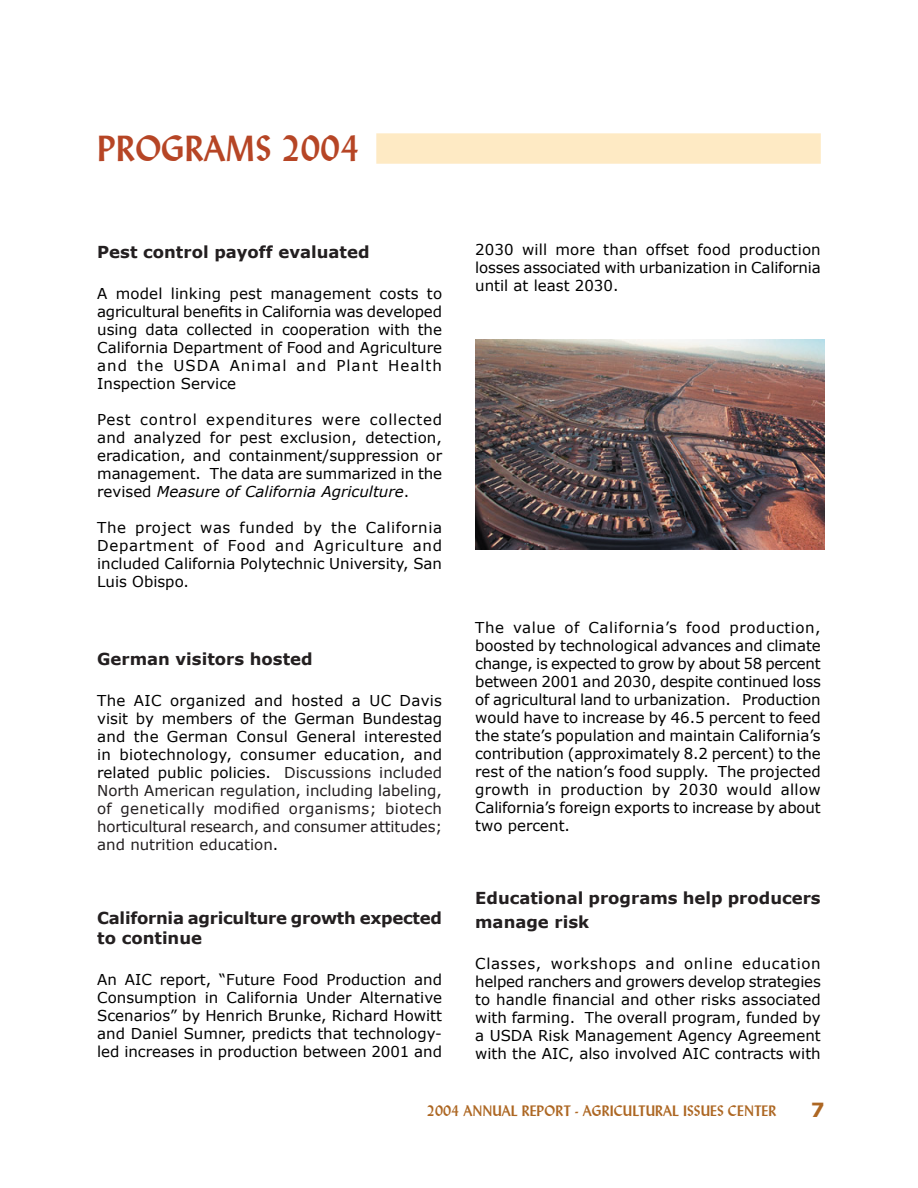
<style>
.page{position:relative;width:918px;height:1188px;background:#fff}
.page>*{position:absolute;margin:0;border:0;box-sizing:border-box;transform-origin:0 0}
.t1{font:700 36px "Lydian BT";color:#b64525}
.t2{font:700 19.5px "Verdana";color:#ad6723}
.t3{font:700 16.5px/19.8px "Verdana";color:#231f20}
.t4{font:15px/18px "Verdana";color:#000;text-align:justify}
.t5{font:15px/18px "Verdana";letter-spacing:-.01em;color:#231f20;text-align:justify}
.t6{font:700 15px "Lydian BT";color:#ad6723}
.s1{font-style:italic}
.s2{color:#000}
</style>
<div class="page">
<img style="left:476px;top:339px;width:349px;height:210px">
<div style="left:377px;top:134px;width:443px;height:29px;background:#feeac4"></div>
<div style="left:376px;top:133px;width:445px;height:31px;border:2px solid #feeac4"></div>
<h1 class="t1" style="left:97px;top:126px;width:264px">PROGRAMS 2004</h1>
<p class="t3" style="left:97px;top:242px;width:274px">Pest control payoff evaluated</p>
<p class="t4" style="left:97px;top:284px;width:346px">A model linking pest management costs to agricultural benefits in California was developed using data collected in cooperation with the California Department of Food and Agriculture and the USDA Animal and Plant Health Inspection Service</p>
<p class="t4" style="left:97px;top:410px;width:346px">Pest control expenditures were collected and analyzed for pest exclusion, detection, eradication, and containment/suppression or management. The data are summarized in the revised <span class="s1">Measure of California Agriculture</span>.</p>
<p class="t4" style="left:97px;top:518px;width:346px">The project was funded by the California Department of Food and Agriculture and included California Polytechnic University, San Luis Obispo.</p>
<p class="t3" style="left:97px;top:648px;width:217px">German visitors hosted</p>
<p class="t5" style="left:97px;top:691px;width:346px"><span class="s2">The AIC organized and hosted a UC Davis visit by members of the German Bundestag and the German Consul General interested in biotechnology, consumer education, and related public policies.</span> Discussions included North American regulation, including labeling, of genetically modified organisms; biotech horticultural research, and consumer attitudes; and nutrition education<span class="s2">.</span></p>
<p class="t3" style="left:97px;top:908px;width:346px">California agriculture growth expected to continue</p>
<p class="t4" style="left:97px;top:970px;width:346px">An AIC report, “Future Food Production and Consumption in California Under Alternative Scenarios” by Henrich Brunke, Richard Howitt and Daniel Sumner, predicts that technology&shy;led increases in production between 2001 and</p>
<p class="t4" style="left:475px;top:240px;width:347px">2030 will more than offset food production losses associated with urbanization in California until at least 2030.</p>
<p class="t4" style="left:475px;top:618px;width:347px">The value of California’s food production, boosted by technological advances and climate change, is expected to grow by about 58 percent between 2001 and 2030, despite continued loss of agricultural land to urbanization. Production would have to increase by 46.5 percent to feed the state’s population and maintain California’s contribution (approximately 8.2 percent) to the rest of the nation’s food supply. The projected growth in production by 2030 would allow California’s foreign exports to increase by about two percent.</p>
<p class="t3" style="left:475px;top:886px;width:347px;line-height:23.4px">Educational programs help producers manage risk</p>
<p class="t4" style="left:475px;top:954px;width:347px">Classes, workshops and online education helped ranchers and growers develop strategies to handle financial and other risks associated with farming. The overall program, funded by a USDA Risk Management Agency Agreement with the AIC, also involved AIC contracts with</p>
<p class="t6" style="left:427px;top:1101px;width:351px">2004 ANNUAL REPORT - AGRICULTURAL ISSUES CENTER</p>
<h2 class="t2" style="left:811px;top:1098px;width:15px">7</h2>
</div>
